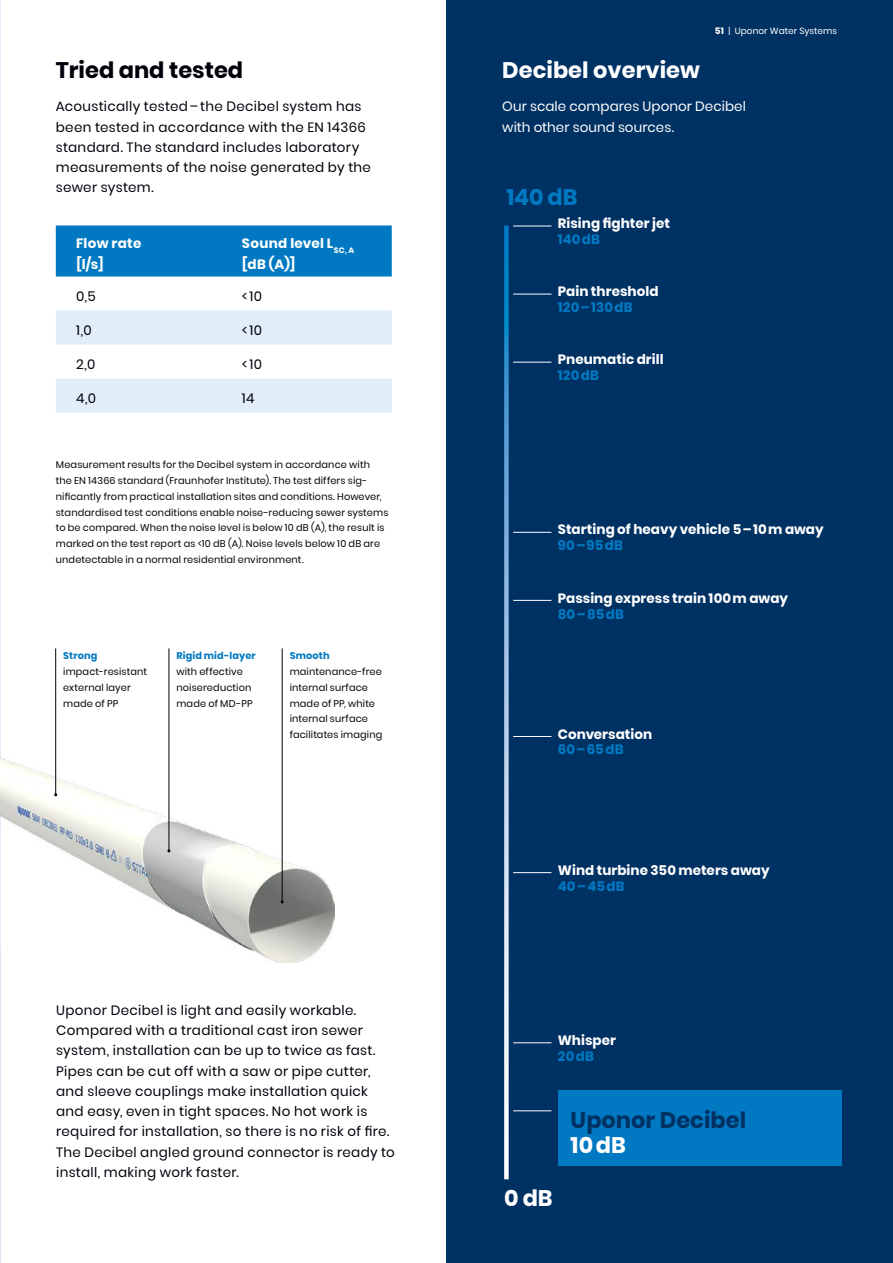
<style>
.page{position:relative;width:893px;height:1263px;background:#fff}
.page>*{position:absolute;margin:0;border:0;box-sizing:border-box;transform-origin:0 0}
.t1{font:700 22.5px "Poppins";color:#fff}
.t2{font:700 22.5px "Poppins";color:#00000a}
.t3{font:700 22.5px "Poppins";color:#003163}
.t4{font:700 22.5px "Poppins";color:#0079c2}
.t5{font:13.5px/20.2px "Poppins";letter-spacing:.025em;color:#00000a}
.t6{font:700 13.5px/20.2px "Poppins";letter-spacing:.005em;color:#fff}
.t7{font:700 13.5px "Poppins";letter-spacing:.015em;color:#0079c2}
.t8{font:13.5px/20.2px "Poppins";letter-spacing:.005em;color:#fff}
.t9{font:700 13.5px/20.2px "Poppins";letter-spacing:.025em;color:#fff}
.t10{font:9.75px/15.8px "Poppins";letter-spacing:.015em;color:#00000a}
.t11{font:700 9.75px "Poppins";letter-spacing:.015em;color:#0079c2}
.t12{font:9px "Poppins";color:#fff}
.s1{font-weight:700}
</style>
<div class="page">
<hr style="left:0;top:0;width:1px;height:1263px;background:#e1edf9">
<div style="left:447px;top:0;width:446px;height:1263px;background:#003163"></div>
<img style="left:0;top:744px;width:335px;height:218px">
<hr style="left:55px;top:648px;width:1px;height:147px;background:#00000a">
<hr style="left:282px;top:648px;width:1px;height:254px;background:#00000a">
<hr style="left:169px;top:648px;width:1px;height:203px;background:#00000a">
<svg style="left:504px;top:226px;width:5px;height:953px;background:#8db6d9"></svg>
<hr style="left:513px;top:226px;width:38px;height:1px;background:#fff">
<hr style="left:513px;top:1042px;width:38px;height:1px;background:#fff">
<hr style="left:513px;top:872px;width:38px;height:1px;background:#fff">
<hr style="left:513px;top:736px;width:38px;height:1px;background:#fff">
<hr style="left:513px;top:600px;width:38px;height:1px;background:#fff">
<hr style="left:513px;top:532px;width:38px;height:1px;background:#fff">
<hr style="left:513px;top:362px;width:38px;height:1px;background:#fff">
<hr style="left:513px;top:294px;width:38px;height:1px;background:#fff">
<hr style="left:513px;top:1110px;width:38px;height:1px;background:#fff">
<div style="left:56px;top:225px;width:336px;height:51px;background:#0079c2"></div>
<svg style="left:56px;top:311px;width:336px;height:102px"></svg>
<div style="left:558px;top:1090px;width:284px;height:75px;background:#0079c2"></div>
<h1 class="t2" style="left:56px;top:57px;width:189px">Tried and tested</h1>
<h2 class="t5" style="left:56px;top:97px;width:317px">Acoustically tested–the Decibel system has been tested in accordance with the EN 14366 standard. The standard includes laboratory measurements of the noise generated by the sewer system.</h2>
<h2 class="t6" style="left:76px;top:234px;width:67px">Flow rate [l/s]</h2>
<h2 class="t9" style="left:242px;top:234px;width:114px">Sound level L<sub>SC,</sub> <sub>A </sub>[dB (A)]</h2>
<h2 class="t5" style="left:76px;top:286px;width:21px">0,5</h2>
<h2 class="t5" style="left:242px;top:286px;width:22px">&lt;10</h2>
<h2 class="t5" style="left:76px;top:320px;width:17px">1,0</h2>
<h2 class="t5" style="left:242px;top:320px;width:22px">&lt;10</h2>
<h2 class="t5" style="left:76px;top:354px;width:21px">2,0</h2>
<h2 class="t5" style="left:242px;top:354px;width:22px">&lt;10</h2>
<h2 class="t5" style="left:76px;top:388px;width:22px">4,0</h2>
<h2 class="t5" style="left:242px;top:388px;width:14px">14</h2>
<p class="t10" style="left:56px;top:457px;width:334px">Measurement results for the Decibel system in accordance with the EN 14366 standard (Fraunhofer Institute). The test differs sig&shy;nificantly from practical installation sites and conditions. However, standardised test conditions enable noise-reducing sewer systems to be compared. When the noise level is below 10 dB (A), the result is marked on the test report as &lt;10 dB (A). Noise levels below 10 dB are undetectable in a normal residential environment.</p>
<p class="t11" style="left:63px;top:650px;width:36px">Strong</p>
<p class="t10" style="left:63px;top:664px;width:85px">impact-resistant external layer made of PP</p>
<p class="t11" style="left:176px;top:650px;width:81px">Rigid mid-layer</p>
<p class="t10" style="left:176px;top:664px;width:78px">with effective noisereduction made of MD-PP</p>
<p class="t11" style="left:290px;top:650px;width:41px">Smooth</p>
<p class="t10" style="left:290px;top:664px;width:94px">maintenance-free internal surface made of PP, white internal surface facilitates imaging</p>
<p class="t5" style="left:56px;top:1000px;width:340px">Uponor Decibel is light and easily workable.<br>Compared with a traditional cast iron sewer system, installation can be up to twice as fast.<br>Pipes can be cut off with a saw or pipe cutter, and sleeve couplings make installation quick and easy, even in tight spaces. No hot work is required for installation, so there is no risk of fire.<br>The Decibel angled ground connector is ready to install, making work faster.</p>
<p class="t12" style="left:715px;top:26px;width:124px"><span class="s1">51</span> | Uponor Water Systems</p>
<h1 class="t1" style="left:502px;top:57px;width:199px">Decibel overview</h1>
<h2 class="t8" style="left:502px;top:97px;width:245px">Our scale compares Uponor Decibel with other sound sources.</h2>
<h1 class="t4" style="left:506px;top:184px;width:72px">140 dB</h1>
<h2 class="t6" style="left:558px;top:213px;width:114px">Rising fighter jet</h2>
<h2 class="t7" style="left:558px;top:231px;width:44px">140dB</h2>
<h2 class="t6" style="left:558px;top:281px;width:102px">Pain threshold</h2>
<h2 class="t7" style="left:558px;top:299px;width:76px">120–130dB</h2>
<h2 class="t6" style="left:558px;top:349px;width:107px">Pneumatic drill</h2>
<h2 class="t7" style="left:558px;top:367px;width:43px">120dB</h2>
<h2 class="t6" style="left:558px;top:520px;width:267px">Starting of heavy vehicle 5–10m away</h2>
<h2 class="t7" style="left:558px;top:538px;width:67px">90–95dB</h2>
<h2 class="t6" style="left:558px;top:588px;width:232px">Passing express train 100m away</h2>
<h2 class="t7" style="left:558px;top:606px;width:68px">80–85dB</h2>
<h2 class="t6" style="left:558px;top:724px;width:96px">Conversation</h2>
<h2 class="t7" style="left:558px;top:742px;width:67px">60–65dB</h2>
<h2 class="t6" style="left:558px;top:860px;width:213px">Wind turbine 350 meters away</h2>
<h2 class="t7" style="left:558px;top:878px;width:68px">40–45dB</h2>
<h2 class="t6" style="left:558px;top:1030px;width:60px">Whisper</h2>
<h2 class="t7" style="left:558px;top:1048px;width:38px">20dB</h2>
<h1 class="t1" style="left:504px;top:1185px;width:50px">0 dB</h1>
<h1 class="t3" style="left:571px;top:1107px;width:177px">Uponor Decibel</h1>
<h1 class="t1" style="left:571px;top:1132px;width:57px">10dB</h1>
</div>
